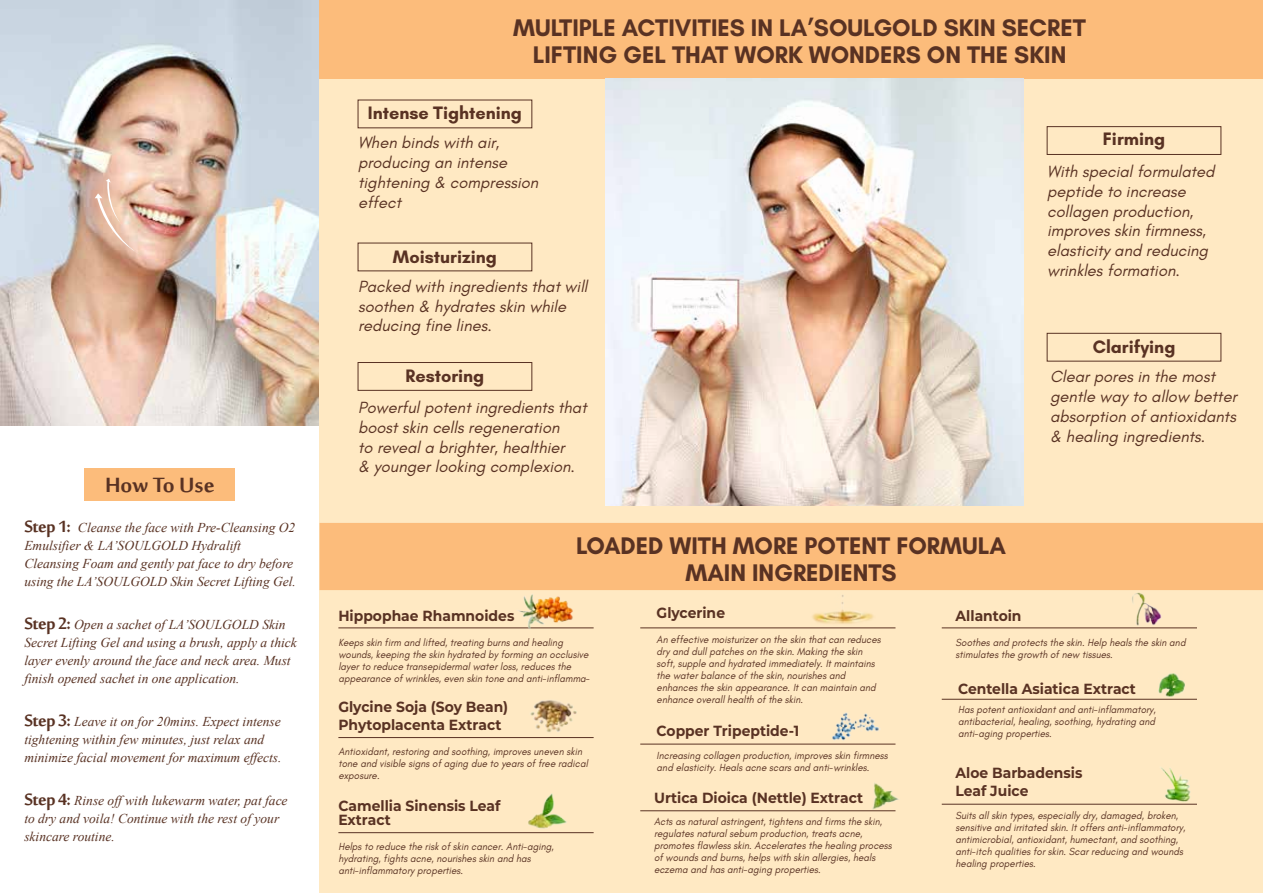
<style>
.page{position:relative;width:1263px;height:893px;background:#fff}
.page>*{position:absolute;margin:0;border:0;box-sizing:border-box;transform-origin:0 0}
.t1{font:700 28.5px "Sakkal Majalla";color:#593223}
.t2{font:700 24.45px/27px "Glacial Indifference";color:#593223;text-align:center}
.t3{font:700 18.3px "Glacial Indifference";color:#593223}
.t4{font:italic 16.5px/19.8px "Glacial Indifference";color:#593223}
.t5{font:700 14.7px/17.5px "Montserrat";color:#593223;scale:.95 1}
.t6{font:italic 13.5px/18px "Times New Roman";color:#593223}
.t7{font:italic 10.5px/12px "Glacial Indifference";letter-spacing:.005em;color:#593223;scale:.94 1}
.s1{font-family:"Sakkal Majalla";font-weight:700;font-style:normal;font-size:22.5px}
</style>
<div class="page">
<img style="left:0;top:0;width:319px;height:426px">
<div style="left:319px;top:0;width:944px;height:893px;background:#ffe9c3"></div>
<div style="left:84px;top:468px;width:151px;height:33px;background:#fcbc7b"></div>
<div style="left:319px;top:0;width:944px;height:78px;background:#fcbc7b"></div>
<div style="left:1047px;top:333px;width:174px;height:28px;border:1px solid #593223"></div>
<svg style="left:95px;top:179px;width:47px;height:76px;background:#e2bca7"></svg>
<img style="left:812px;top:595px;width:62px;height:29px">
<img style="left:528px;top:793px;width:39px;height:36px">
<img style="left:605px;top:78px;width:418px;height:427px">
<div style="left:319px;top:523px;width:944px;height:67px;background:#fcbc7b"></div>
<img style="left:523px;top:700px;width:60px;height:39px">
<div style="left:1047px;top:126px;width:174px;height:29px;border:1px solid #593223"></div>
<div style="left:358px;top:362px;width:174px;height:29px;border:1px solid #593223"></div>
<hr style="left:338px;top:627px;width:256px;height:1px;background:#593223">
<hr style="left:640px;top:627px;width:255px;height:1px;background:#593223">
<img style="left:1132px;top:592px;width:30px;height:34px">
<hr style="left:942px;top:627px;width:255px;height:1px;background:#593223">
<img style="left:865px;top:783px;width:34px;height:29px">
<hr style="left:640px;top:810px;width:255px;height:1px;background:#593223">
<img style="left:1158px;top:767px;width:34px;height:37px">
<hr style="left:942px;top:804px;width:255px;height:1px;background:#593223">
<img style="left:1157px;top:673px;width:29px;height:26px">
<hr style="left:942px;top:699px;width:255px;height:1px;background:#593223">
<img style="left:830px;top:712px;width:51px;height:32px">
<hr style="left:640px;top:744px;width:255px;height:1px;background:#593223">
<hr style="left:338px;top:737px;width:256px;height:1px;background:#593223">
<hr style="left:338px;top:832px;width:256px;height:1px;background:#593223">
<img style="left:515px;top:578px;width:65px;height:51px">
<h1 class="t1" style="left:105px;top:469px;width:111px">How To Use</h1>
<p class="t6" style="left:24px;top:518px;width:273px"><span class="s1">Step 1:</span> Cleanse the face with Pre-Cleansing O2<br>Emulsifier &amp; LA’SOULGOLD Hydralift Cleansing Foam and gently pat face to dry before using the LA’SOULGOLD Skin Secret Lifting Gel.</p>
<p class="t6" style="left:24px;top:615px;width:274px"><span class="s1">Step 2:</span> Open a sachet of LA’SOULGOLD Skin Secret Lifting Gel and using a brush, apply a thick layer evenly around the face and neck area. Must finish opened sachet in one application.</p>
<p class="t6" style="left:24px;top:712px;width:259px"><span class="s1">Step 3:</span> Leave it on for 20mins. Expect intense tightening within few minutes, just relax and minimize facial movement for maximum effects.</p>
<p class="t6" style="left:24px;top:791px;width:265px"><span class="s1">Step 4:</span> Rinse off with lukewarm water, pat face to dry and voila! Continue with the rest of your skincare routine.</p>
<h2 class="t2" style="left:513px;top:14px;width:574px">MULTIPLE ACTIVITIES IN LA’SOULGOLD SKIN SECRET<br>LIFTING GEL THAT WORK WONDERS ON THE SKIN</h2>
<h3 class="t3" style="left:368px;top:101px;width:156px">Intense Tightening</h3>
<h3 class="t4" style="left:358px;top:133px;width:182px">When binds with air, producing an intense tightening &amp; compression effect</h3>
<h3 class="t3" style="left:393px;top:245px;width:105px">Moisturizing</h3>
<h3 class="t4" style="left:358px;top:277px;width:231px">Packed with ingredients that will soothen &amp; hydrates skin while reducing fine lines.</h3>
<h3 class="t3" style="left:405px;top:364px;width:80px">Restoring</h3>
<h3 class="t4" style="left:358px;top:398px;width:230px">Powerful potent ingredients that boost skin cells regeneration<br>to reveal a brighter, healthier<br>&amp; younger looking complexion.</h3>
<h2 class="t2" style="left:576px;top:532px;width:431px">LOADED WITH MORE POTENT FORMULA<br>MAIN INGREDIENTS</h2>
<h3 class="t3" style="left:1103px;top:128px;width:64px">Firming</h3>
<h3 class="t4" style="left:1047px;top:162px;width:169px">With special formulated peptide to increase collagen production, improves skin firmness, elasticity and reducing wrinkles formation.</h3>
<h3 class="t3" style="left:1093px;top:335px;width:84px">Clarifying</h3>
<h3 class="t4" style="left:1050px;top:367px;width:188px">Clear pores in the most gentle way to allow better absorption of antioxidants &amp; healing ingredients.</h3>
<h3 class="t5" style="left:338px;top:606px;width:187px">Hippophae Rhamnoides</h3>
<p class="t7" style="left:338px;top:636px;width:269px">Keeps skin firm and lifted, treating burns and healing wounds, keeping the skin hydrated by forming an occlusive layer to reduce transepidermal water loss, reduces the appearance of wrinkles, even skin tone and anti-inflamma-</p>
<h3 class="t5" style="left:338px;top:697px;width:180px">Glycine Soja (Soy Bean)<br>Phytoplacenta Extract</h3>
<p class="t7" style="left:338px;top:746px;width:267px">Antioxidant, restoring and soothing, improves uneven skin tone and visible signs of aging due to years of free radical exposure.</p>
<h3 class="t5" style="left:338px;top:798px;width:172px;line-height:13.5px">Camellia Sinensis Leaf<br>Extract</h3>
<p class="t7" style="left:338px;top:841px;width:231px">Helps to reduce the risk of skin cancer. Anti-aging, hydrating, fights acne, nourishes skin and has anti-inflammatory properties.</p>
<h3 class="t5" style="left:657px;top:603px;width:74px">Glycerine</h3>
<p class="t7" style="left:657px;top:633px;width:240px">An effective moisturizer on the skin that can reduces dry and dull patches on the skin. Making the skin soft, supple and hydrated immediately. It maintains the water balance of the skin, nourishes and enhances the skin appearance. It can maintain and enhance overall health of the skin.</p>
<h3 class="t5" style="left:956px;top:607px;width:71px">Allantoin</h3>
<p class="t7" style="left:955px;top:636px;width:246px">Soothes and protects the skin. Help heals the skin and stimulates the growth of new tissues.</p>
<h3 class="t5" style="left:958px;top:679px;width:189px">Centella Asiatica Extract</h3>
<p class="t7" style="left:958px;top:704px;width:212px">Has potent antioxidant and anti-inflammatory, antibacterial, healing, soothing, hydrating and</p>
<h3 class="t5" style="left:657px;top:721px;width:152px">Copper Tripeptide-1</h3>
<p class="t7" style="left:958px;top:728px;width:101px">anti-aging properties.</p>
<p class="t7" style="left:657px;top:750px;width:247px">Increasing collagen production, improves skin firmness and elasticity. Heals acne scars and anti-wrinkles.</p>
<h3 class="t5" style="left:955px;top:764px;width:135px">Aloe Barbadensis<br>Leaf Juice</h3>
<p class="t7" style="left:955px;top:809px;width:246px">Suits all skin types, especially dry, damaged, broken, sensitive and irritated skin. It offers anti-inflammatory, antimicrobial, antioxidant, humectant, and soothing, anti-itch qualities for skin. Scar reducing and wounds healing properties.</p>
<h3 class="t5" style="left:654px;top:789px;width:221px">Urtica Dioica (Nettle) Extract</h3>
<p class="t7" style="left:654px;top:816px;width:255px">Acts as natural astringent, tightens and firms the skin, regulates natural sebum production, treats acne, promotes flawless skin. Accelerates the healing process of wounds and burns, helps with skin allergies, heals eczema and has anti-aging properties.</p>
</div>
